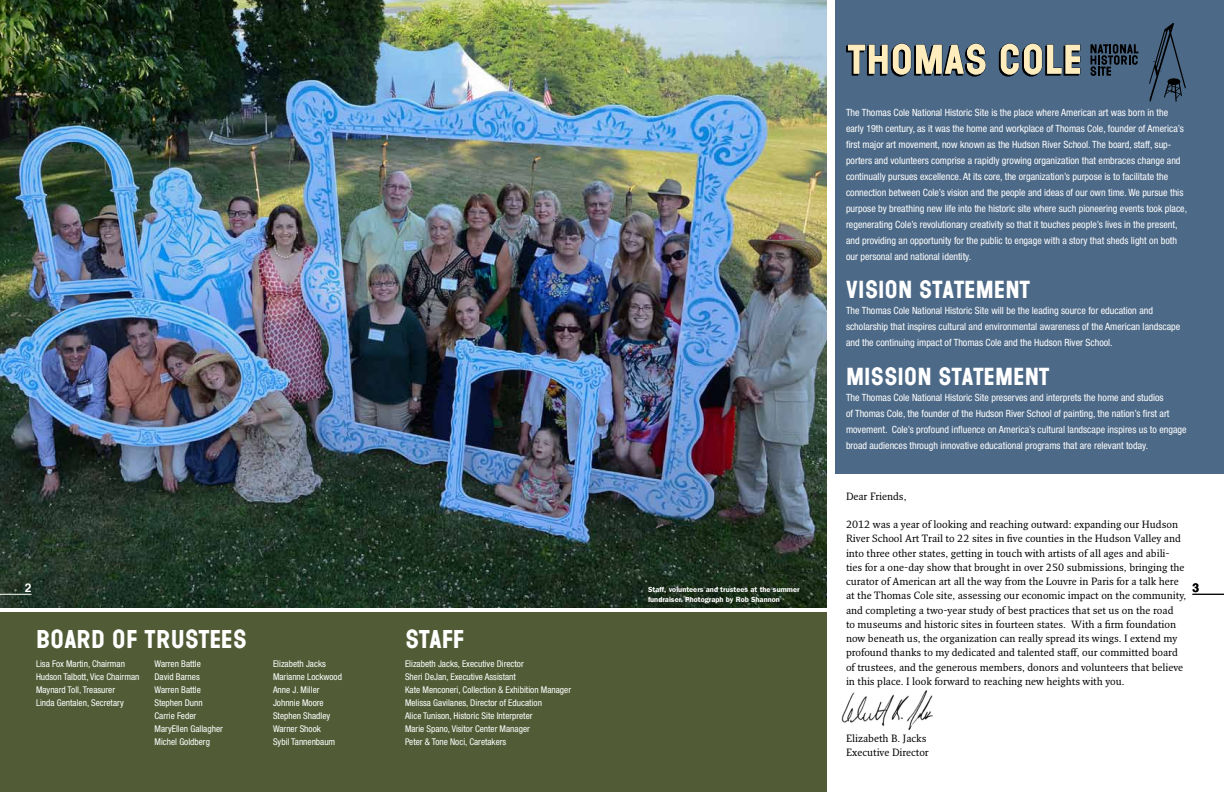
<style>
.page{position:relative;width:1224px;height:792px;background:#fff}
.page>*{position:absolute;margin:0;border:0;box-sizing:border-box;transform-origin:0 0}
.t1{font:24px "Wilma Base";color:#fff}
.t2{font:23px "Wilma Base";color:#fff}
.t3{font:700 12px "Helvetica";color:#fff}
.t4{font:700 12px "Helvetica";color:#000}
.t5{font:10.2px/14.2px "Fresco Std";color:#000}
.t6{font:condensed 10px/16px "Helvetica Neue";color:#fff}
.t7{font:condensed 9.2px/13px "Helvetica Neue";color:#fff}
.t8{font:600 7.5px/10px "Franklin Gothic";color:#fff}
</style>
<div class="page">
<div style="left:612px;top:612px;width:215px;height:180px;background:#515b35"></div>
<div style="left:0;top:612px;width:612px;height:180px;background:#515b35"></div>
<img style="left:841px;top:690px;width:92px;height:40px">
<img style="left:0;top:0;width:827px;height:608px">
<hr style="left:0;top:594px;width:32px;height:1px;background:#fff">
<hr style="left:1192px;top:594px;width:32px;height:1px;background:#000">
<div style="left:836px;top:0;width:388px;height:474px;background:#4c6987"></div>
<svg style="left:846px;top:43px;width:140px;height:34px"></svg>
<svg style="left:999px;top:43px;width:81px;height:34px"></svg>
<svg style="left:1091px;top:44px;width:47px;height:32px"></svg>
<svg style="left:1149px;top:23px;width:37px;height:79px"></svg>
<p class="t3" style="left:25px;top:583px;width:8px">2</p>
<h1 class="t1" style="left:36px;top:630px;width:213px">BOARD OF TRUSTEES</h1>
<h1 class="t1" style="left:405px;top:630px;width:61px">STAFF</h1>
<p class="t7" style="left:36px;top:657px;width:105px">Lisa Fox Martin, Chairman<br>Hudson Talbott, Vice Chairman<br>Maynard Toll, Treasurer<br>Linda Gentalen, Secretary</p>
<p class="t7" style="left:155px;top:657px;width:70px">Warren Battle<br>David Barnes<br>Warren Battle<br>Stephen Dunn<br>Carrie Feder<br>MaryEllen Gallagher<br>Michel Goldberg</p>
<p class="t7" style="left:273px;top:657px;width:70px">Elizabeth Jacks<br>Marianne Lockwood<br>Anne J. Miller<br>Johnnie Moore<br>Stephen Shadley<br>Warner Shook<br>Sybil Tannenbaum</p>
<p class="t7" style="left:405px;top:657px;width:168px">Elizabeth Jacks, Executive Director<br>Sheri DeJan, Executive Assistant<br>Kate Menconeri, Collection &amp; Exhibition Manager Melissa Gavilanes, Director of Education<br>Alice Tunison, Historic Site Interpreter<br>Marie Spano, Visitor Center Manager<br>Peter &amp; Tone Noci, Caretakers</p>
<p class="t8" style="left:648px;top:585px;width:153px">Staff, volunteers and trustees at the summer fundraiser. Photograph by Rob Shannon</p>
<p class="t6" style="left:846px;top:104px;width:343px">The Thomas Cole National Historic Site is the place where American art was born in the early 19th century, as it was the home and workplace of Thomas Cole, founder of America’s first major art movement, now known as the Hudson River School. The board, staff, sup&shy;porters and volunteers comprise a rapidly growing organization that embraces change and continually pursues excellence. At its core, the organization’s purpose is to facilitate the connection between Cole’s vision and the people and ideas of our own time. We pursue this purpose by breathing new life into the historic site where such pioneering events took place, regenerating Cole’s revolutionary creativity so that it touches people’s lives in the present, and providing an opportunity for the public to engage with a story that sheds light on both our personal and national identity.</p>
<h2 class="t2" style="left:846px;top:281px;width:185px">VISION STATEMENT</h2>
<p class="t6" style="left:846px;top:302px;width:336px">The Thomas Cole National Historic Site will be the leading source for education and scholarship that inspires cultural and environmental awareness of the American landscape and the continuing impact of Thomas Cole and the Hudson River School.</p>
<h2 class="t2" style="left:846px;top:368px;width:205px">MISSION STATEMENT</h2>
<p class="t6" style="left:846px;top:389px;width:342px">The Thomas Cole National Historic Site preserves and interprets the home and studios<br>of Thomas Cole, the founder of the Hudson River School of painting, the nation’s first art movement. Cole’s profound influence on America’s cultural landscape inspires us to engage broad audiences through innovative educational programs that are relevant today.</p>
<p class="t5" style="left:846px;top:489px;width:62px">Dear Friends,</p>
<p class="t5" style="left:846px;top:517px;width:342px">2012 was a year of looking and reaching outward: expanding our Hudson River School Art Trail to 22 sites in five counties in the Hudson Valley and into three other states, getting in touch with artists of all ages and abili&shy;ties for a one-day show that brought in over 250 submissions, bringing the curator of American art all the way from the Louvre in Paris for a talk here at the Thomas Cole site, assessing our economic impact on the community, and completing a two-year study of best practices that set us on the road<br>to museums and historic sites in fourteen states. With a firm foundation now beneath us, the organization can really spread its wings. I extend my profound thanks to my dedicated and talented staff, our committed board of trustees, and the generous members, donors and volunteers that believe in this place. I look forward to reaching new heights with you.</p>
<p class="t4" style="left:1192px;top:583px;width:8px">3</p>
<p class="t5" style="left:846px;top:731px;width:84px">Elizabeth B. Jacks<br>Executive Director</p>
</div>
